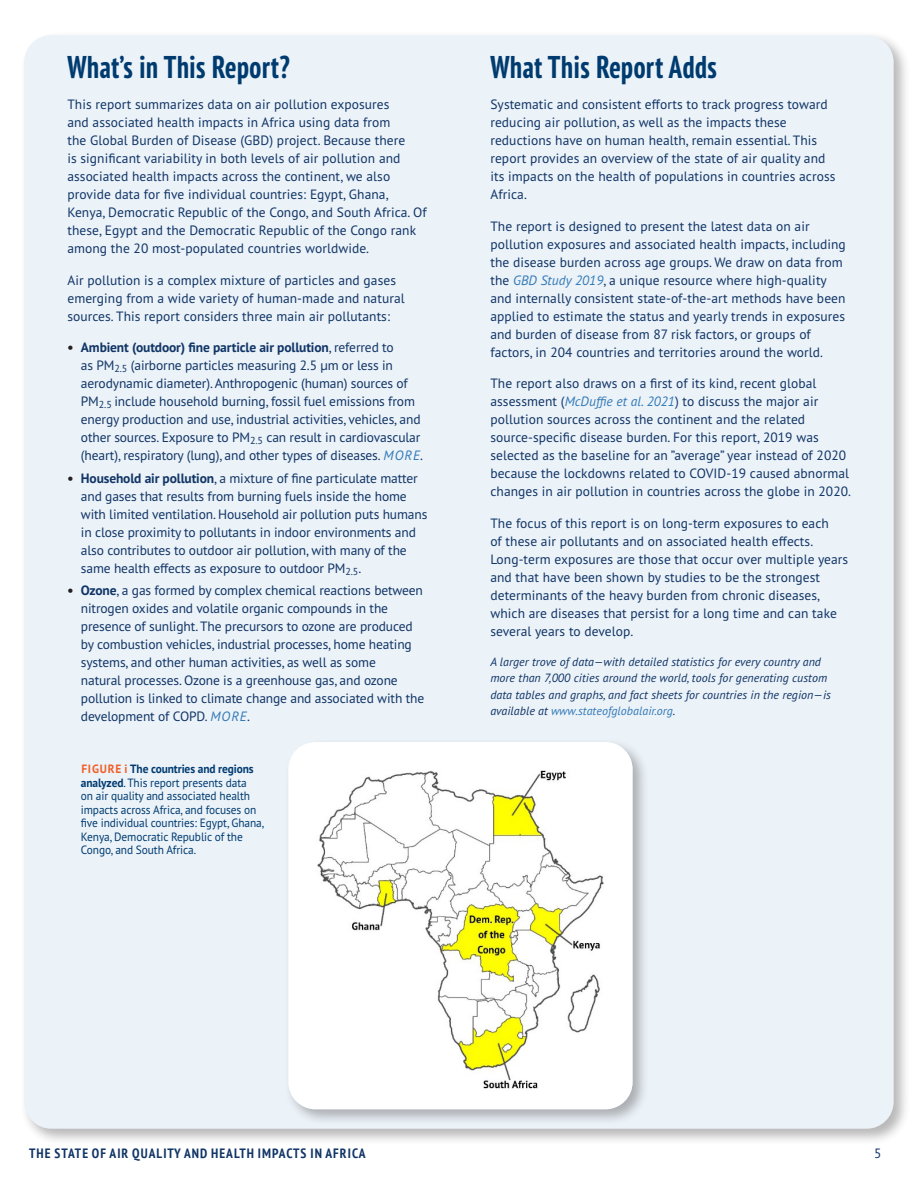
<style>
.page{position:relative;width:918px;height:1188px;background:#fff}
.page>*{position:absolute;margin:0;border:0;box-sizing:border-box;transform-origin:0 0}
.t1{font:700 condensed 31.5px "PT Sans Pro";letter-spacing:.02em;color:#003b70}
.t2{font:13.5px/18px "PT Sans Pro";letter-spacing:.005em;color:#113566}
.t3{font:700 condensed 13.5px "PT Sans";letter-spacing:.08em;color:#113566}
.t4{font:italic 12px/16.5px "PT Sans Pro";letter-spacing:.005em;color:#113566}
.t5{font:12px/13.5px "PT Sans Pro";letter-spacing:-.01em;color:#003b70;scale:.95 1}
.s1{font-family:"Helvetica Neue LT Std";font-size:12px;color:#231f20}
.s2{font-weight:700}
.s3{font-style:italic;color:#337ab7}
.s4{font-weight:700;color:#f15f27}
.s5{color:#337ab7}
</style>
<div class="page">
<div style="left:21px;top:31px;width:889px;height:1114px;background:#231f20;opacity:.32"></div>
<div style="left:24px;top:35px;width:870px;height:1094px;background:#ebf2f8;border-radius:27px"></div>
<div style="left:285px;top:738px;width:364px;height:388px;background:#231f20;opacity:.32"></div>
<img style="left:288px;top:742px;width:345px;height:367px">
<h1 class="t1" style="left:67px;top:46px;width:224px">What’s in This Report?</h1>
<p class="t2" style="left:67px;top:95px;width:361px">This report summarizes data on air pollution exposures<br>and associated health impacts in Africa using data from<br>the Global Burden of Disease (GBD) project. Because there<br>is significant variability in both levels of air pollution and associated health impacts across the continent, we also provide data for five individual countries: Egypt, Ghana, Kenya, Democratic Republic of the Congo, and South Africa. Of these, Egypt and the Democratic Republic of the Congo rank among the 20 most-populated countries worldwide.</p>
<p class="t2" style="left:67px;top:270px;width:339px">Air pollution is a complex mixture of particles and gases emerging from a wide variety of human-made and natural sources. This report considers three main air pollutants:</p>
<p class="t2" style="left:81px;top:338px;width:344px;text-indent:-14px"><span class="s1">•</span> <span class="s2">Ambient (outdoor) fine particle air pollution</span>, referred to<br>as PM<sub>2.5</sub> (airborne particles measuring 2.5 µm or less in aerodynamic diameter). Anthropogenic (human) sources of PM<sub>2.5</sub> include household burning, fossil fuel emissions from energy production and use, industrial activities, vehicles, and other sources. Exposure to PM<sub>2.5</sub> can result in cardiovascular (heart), respiratory (lung), and other types of diseases. <span class="s3">MORE</span>.</p>
<p class="t2" style="left:81px;top:468px;width:348px;text-indent:-14px"><span class="s1">•</span> <span class="s2">Household air pollution</span>, a mixture of fine particulate matter and gases that results from burning fuels inside the home with limited ventilation. Household air pollution puts humans in close proximity to pollutants in indoor environments and also contributes to outdoor air pollution, with many of the same health effects as exposure to outdoor PM<sub>2.5</sub>.</p>
<p class="t2" style="left:81px;top:581px;width:345px;text-indent:-14px"><span class="s1">•</span> <span class="s2">Ozone</span>, a gas formed by complex chemical reactions between nitrogen oxides and volatile organic compounds in the presence of sunlight. The precursors to ozone are produced by combustion vehicles, industrial processes, home heating systems, and other human activities, as well as some<br>natural processes. Ozone is a greenhouse gas, and ozone pollution is linked to climate change and associated with the development of COPD. <span class="s3">MORE</span>.</p>
<p class="t5" style="left:81px;top:762px;width:195px"><span class="s4">FIGURE i</span> <span class="s2">The countries and regions analyzed</span>. This report presents data<br>on air quality and associated health impacts across Africa, and focuses on five individual countries: Egypt, Ghana, Kenya, Democratic Republic of the Congo, and South Africa.</p>
<h1 class="t1" style="left:490px;top:46px;width:228px">What This Report Adds</h1>
<p class="t2" style="left:490px;top:95px;width:347px">Systematic and consistent efforts to track progress toward reducing air pollution, as well as the impacts these reductions have on human health, remain essential. This report provides an overview of the state of air quality and its impacts on the health of populations in countries across Africa.</p>
<p class="t2" style="left:490px;top:216px;width:357px">The report is designed to present the latest data on air pollution exposures and associated health impacts, including the disease burden across age groups. We draw on data from the <span class="s3">GBD Study 2019</span>, a unique resource where high-quality and internally consistent state-of-the-art methods have been applied to estimate the status and yearly trends in exposures and burden of disease from 87 risk factors, or groups of factors, in 204 countries and territories around the world.</p>
<p class="t2" style="left:490px;top:374px;width:362px">The report also draws on a first of its kind, recent global assessment (<span class="s3">McDuffie et al. 2021</span>) to discuss the major air pollution sources across the continent and the related source-specific disease burden. For this report, 2019 was selected as the baseline for an ”average” year instead of 2020 because the lockdowns related to COVID-19 caused abnormal changes in air pollution in countries across the globe in 2020.</p>
<p class="t2" style="left:490px;top:513px;width:359px">The focus of this report is on long-term exposures to each<br>of these air pollutants and on associated health effects.<br>Long-term exposures are those that occur over multiple years and that have been shown by studies to be the strongest determinants of the heavy burden from chronic diseases, which are diseases that persist for a long time and can take several years to develop.</p>
<p class="t4" style="left:490px;top:653px;width:342px">A larger trove of data—with detailed statistics for every country and more than 7,000 cities around the world, tools for generating custom data tables and graphs, and fact sheets for countries in the region—is available at <span class="s5">www.stateofglobalair.org</span>.</p>
<p class="t3" style="left:29px;top:1144px;width:338px">THE STATE OF AIR QUALITY AND HEALTH IMPACTS IN AFRICA</p>
<p class="t2" style="left:874px;top:1144px;width:9px">5</p>
</div>
